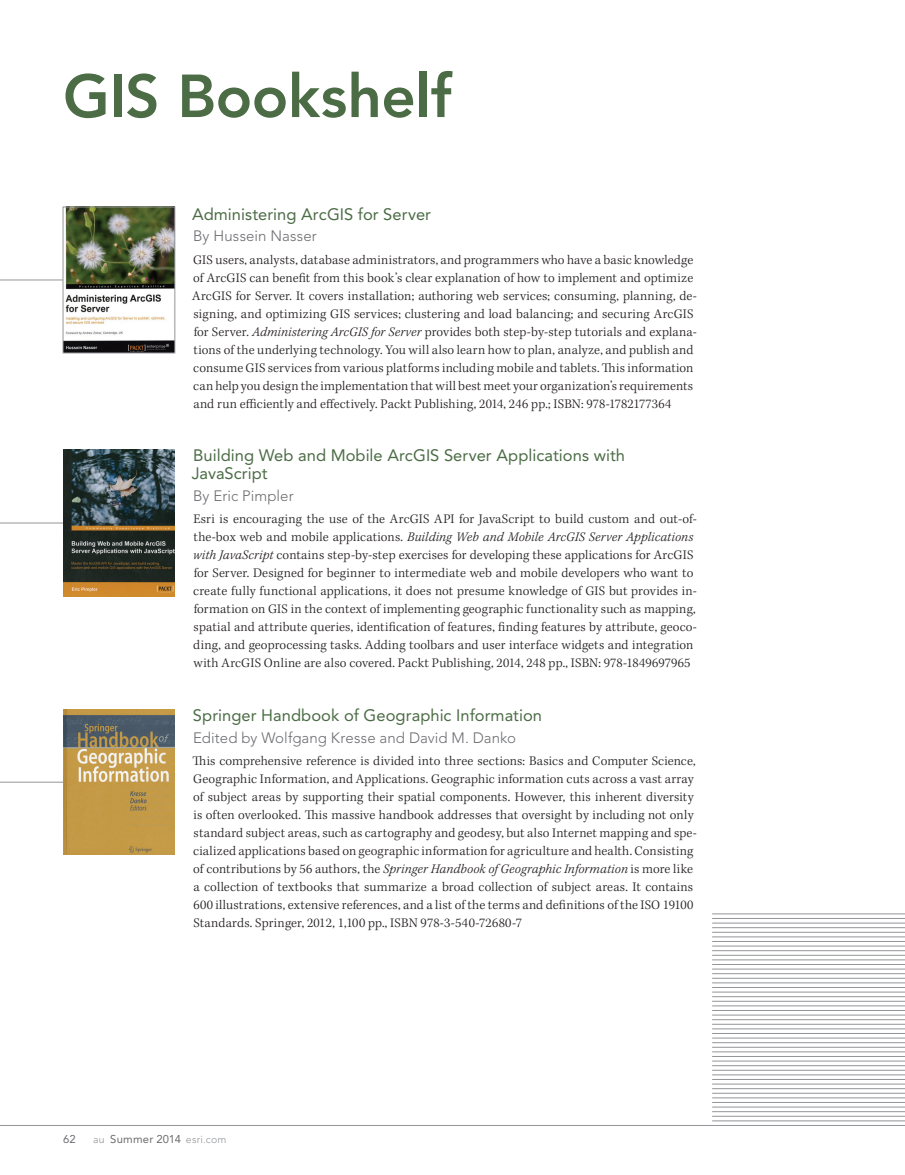
<style>
.page{position:relative;width:905px;height:1175px;background:#fff}
.page>*{position:absolute;margin:0;border:0;box-sizing:border-box;transform-origin:0 0}
.t1{font:800 60px "Avenir LT Std";letter-spacing:-.01em;color:#4b6c45}
.t2{font:16.5px/18px "Avenir LT Std";letter-spacing:.005em;color:#4b6c45}
.t3{font:300 15px "Avenir LT Std";letter-spacing:.005em;color:#6c6d70}
.t4{font:300 13.5px/18px "Kepler Std";letter-spacing:.01em;color:#231f20}
.t5{font:11.25px "Avenir LT Std";color:#6c6d70}
.t6{font:300 10.5px "Avenir LT Std";letter-spacing:.025em;color:#939598}
.s1{font-style:italic}
.s2{font-weight:400;font-size:11.25px;color:#6c6d70}
</style>
<div class="page">
<svg style="left:904px;top:913px;width:1px;height:213px"></svg>
<hr style="left:712px;top:913px;width:192px;height:1px;background:#939598">
<hr style="left:712px;top:918px;width:192px;height:1px;background:#939598">
<hr style="left:712px;top:922px;width:192px;height:1px;background:#939598">
<hr style="left:712px;top:927px;width:192px;height:1px;background:#939598">
<hr style="left:712px;top:932px;width:192px;height:1px;background:#939598">
<hr style="left:712px;top:936px;width:192px;height:1px;background:#939598">
<hr style="left:712px;top:941px;width:192px;height:1px;background:#939598">
<hr style="left:712px;top:945px;width:192px;height:1px;background:#939598">
<hr style="left:712px;top:950px;width:192px;height:1px;background:#939598">
<hr style="left:712px;top:955px;width:192px;height:1px;background:#939598">
<hr style="left:712px;top:959px;width:192px;height:1px;background:#939598">
<hr style="left:712px;top:964px;width:192px;height:1px;background:#939598">
<hr style="left:712px;top:968px;width:192px;height:1px;background:#939598">
<hr style="left:712px;top:973px;width:192px;height:1px;background:#939598">
<hr style="left:712px;top:977px;width:192px;height:1px;background:#939598">
<hr style="left:712px;top:982px;width:192px;height:1px;background:#939598">
<hr style="left:712px;top:987px;width:192px;height:1px;background:#939598">
<hr style="left:712px;top:991px;width:192px;height:1px;background:#939598">
<hr style="left:712px;top:996px;width:192px;height:1px;background:#939598">
<hr style="left:712px;top:1000px;width:192px;height:1px;background:#939598">
<hr style="left:712px;top:1005px;width:192px;height:1px;background:#939598">
<hr style="left:712px;top:1010px;width:192px;height:1px;background:#939598">
<hr style="left:712px;top:1014px;width:192px;height:1px;background:#939598">
<hr style="left:712px;top:1019px;width:192px;height:1px;background:#939598">
<hr style="left:712px;top:1023px;width:192px;height:1px;background:#939598">
<hr style="left:712px;top:1028px;width:192px;height:1px;background:#939598">
<hr style="left:712px;top:1033px;width:192px;height:1px;background:#939598">
<hr style="left:712px;top:1037px;width:192px;height:1px;background:#939598">
<hr style="left:712px;top:1042px;width:192px;height:1px;background:#939598">
<hr style="left:712px;top:1046px;width:192px;height:1px;background:#939598">
<hr style="left:712px;top:1051px;width:192px;height:1px;background:#939598">
<hr style="left:712px;top:1056px;width:192px;height:1px;background:#939598">
<hr style="left:712px;top:1060px;width:192px;height:1px;background:#939598">
<hr style="left:712px;top:1065px;width:192px;height:1px;background:#939598">
<hr style="left:712px;top:1069px;width:192px;height:1px;background:#939598">
<hr style="left:712px;top:1074px;width:192px;height:1px;background:#939598">
<hr style="left:712px;top:1079px;width:192px;height:1px;background:#939598">
<hr style="left:712px;top:1083px;width:192px;height:1px;background:#939598">
<hr style="left:712px;top:1088px;width:192px;height:1px;background:#939598">
<hr style="left:712px;top:1092px;width:192px;height:1px;background:#939598">
<hr style="left:712px;top:1097px;width:192px;height:1px;background:#939598">
<hr style="left:712px;top:1102px;width:192px;height:1px;background:#939598">
<hr style="left:712px;top:1106px;width:192px;height:1px;background:#939598">
<hr style="left:712px;top:1111px;width:192px;height:1px;background:#939598">
<hr style="left:712px;top:1115px;width:192px;height:1px;background:#939598">
<hr style="left:712px;top:1120px;width:192px;height:1px;background:#939598">
<hr style="left:0;top:1125px;width:904px;height:1px;background:#939598">
<hr style="left:0;top:279px;width:63px;height:1px;background:#939598">
<hr style="left:0;top:781px;width:63px;height:1px;background:#939598">
<hr style="left:0;top:522px;width:63px;height:1px;background:#939598">
<img style="left:63px;top:710px;width:112px;height:144px">
<img style="left:63px;top:449px;width:112px;height:147px">
<img style="left:65px;top:209px;width:108px;height:142px">
<div style="left:63px;top:207px;width:112px;height:146px;border:1px solid #939598"></div>
<h1 class="t1" style="left:63px;top:61px;width:390px">GIS Bookshelf</h1>
<p class="t2" style="left:192px;top:205px;width:240px">Administering ArcGIS for Server</p>
<p class="t3" style="left:193px;top:227px;width:125px">By Hussein Nasser</p>
<p class="t4" style="left:192px;top:251px;width:506px">GIS users, analysts, database administrators, and programmers who have a basic knowledge of ArcGIS can benefit from this book’s clear explanation of how to implement and optimize ArcGIS for Server. It covers installation; authoring web services; consuming, planning, de&shy;signing, and optimizing GIS services; clustering and load balancing; and securing ArcGIS for Server. <span class="s1">Administering ArcGIS for Server</span> provides both step-by-step tutorials and explana&shy;tions of the underlying technology. You will also learn how to plan, analyze, and publish and consume GIS services from various platforms including mobile and tablets. This information can help you design the implementation that will best meet your organization’s requirements and run efficiently and effectively. Packt Publishing, 2014, 246 pp.; ISBN: 978-1782177364</p>
<p class="t2" style="left:192px;top:446px;width:435px">Building Web and Mobile ArcGIS Server Applications with<br>JavaScript</p>
<p class="t3" style="left:193px;top:487px;width:102px">By Eric Pimpler</p>
<p class="t4" style="left:193px;top:511px;width:505px">Esri is encouraging the use of the ArcGIS API for JavaScript to build custom and out-of&shy;the-box web and mobile applications. <span class="s1">Building Web and Mobile ArcGIS Server Applications with JavaScript</span> contains step-by-step exercises for developing these applications for ArcGIS for Server. Designed for beginner to intermediate web and mobile developers who want to create fully functional applications, it does not presume knowledge of GIS but provides in&shy;formation on GIS in the context of implementing geographic functionality such as mapping, spatial and attribute queries, identification of features, finding features by attribute, geoco&shy;ding, and geoprocessing tasks. Adding toolbars and user interface widgets and integration with ArcGIS Online are also covered. Packt Publishing, 2014, 248 pp., ISBN: 978-1849697965</p>
<p class="t2" style="left:193px;top:706px;width:350px">Springer Handbook of Geographic Information</p>
<p class="t3" style="left:193px;top:728px;width:324px">Edited by Wolfgang Kresse and David M. Danko</p>
<p class="t4" style="left:192px;top:752px;width:506px">This comprehensive reference is divided into three sections: Basics and Computer Science, Geographic Information, and Applications. Geographic information cuts across a vast array of subject areas by supporting their spatial components. However, this inherent diversity is often overlooked. This massive handbook addresses that oversight by including not only standard subject areas, such as cartography and geodesy, but also Internet mapping and spe&shy;cialized applications based on geographic information for agriculture and health. Consisting of contributions by 56 authors, the <span class="s1">Springer Handbook of Geographic Information</span> is more like a collection of textbooks that summarize a broad collection of subject areas. It contains 600 illustrations, extensive references, and a list of the terms and definitions of the ISO 19100<br>Standards. Springer, 2012, 1,100 pp., ISBN 978-3-540-72680-7</p>
<p class="t5" style="left:63px;top:1133px;width:14px">62</p>
<p class="t6" style="left:93px;top:1133px;width:135px">au <span class="s2">Summer 2014</span> esri.com</p>
</div>
